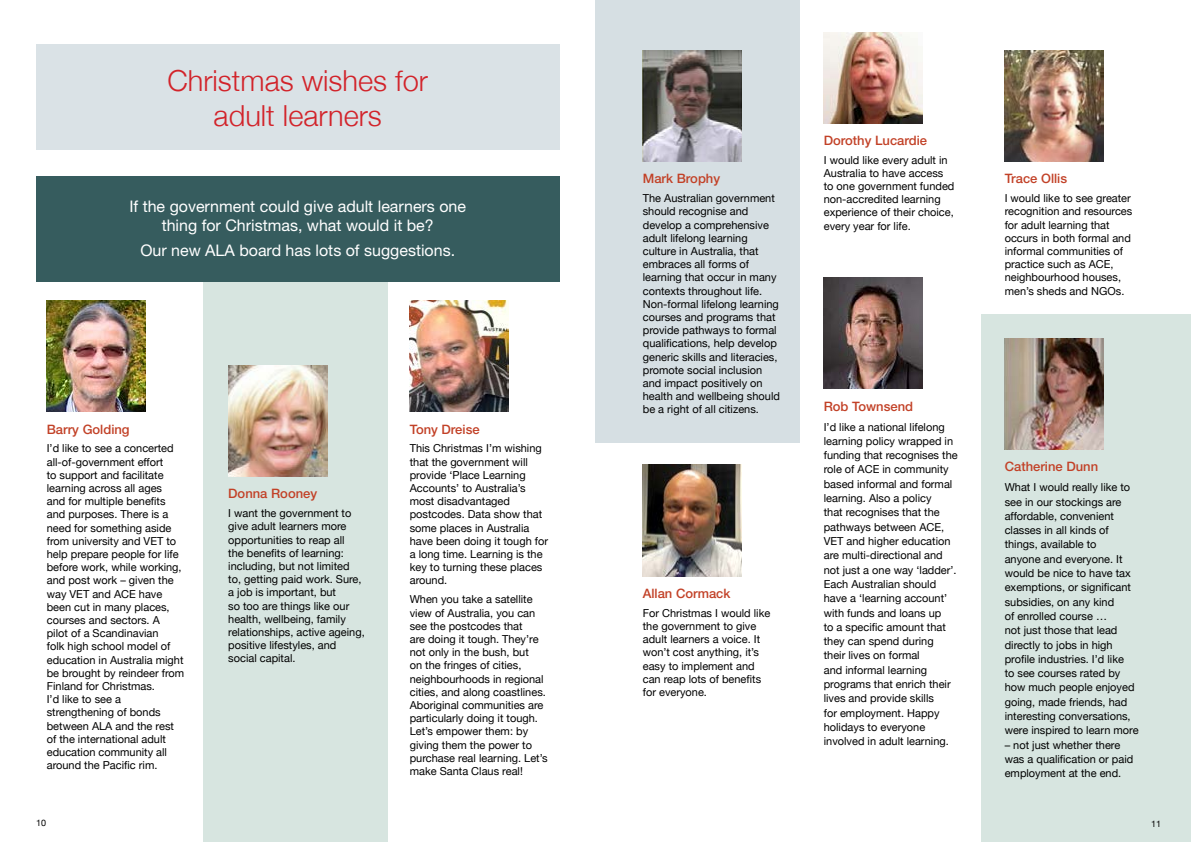
<style>
.page{position:relative;width:1191px;height:842px;background:#fff}
.page>*{position:absolute;margin:0;border:0;box-sizing:border-box;transform-origin:0 0}
.t1{font:300 29px/34.8px "Helvetica Neue";color:#d2232a;text-align:center}
.t2{font:16px/19.2px "Helvetica Neue";color:#fff;text-align:center}
.t3{font:500 13px "Helvetica Neue CE";color:#c24127}
.t4{font:11px/13.2px "Helvetica Neue";color:#000}
.t5{font:9px "Helvetica Neue";color:#000}
</style>
<div class="page">
<div style="left:203px;top:270px;width:184px;height:572px;background:#d7e5e0"></div>
<div style="left:595px;top:0;width:204px;height:442px;background:#d6dfe3"></div>
<div style="left:981px;top:315px;width:210px;height:527px;background:#d7e5e0"></div>
<div style="left:36px;top:44px;width:523px;height:106px;background:#dae2e6"></div>
<div style="left:36px;top:176px;width:523px;height:105px;background:#365c5e"></div>
<img style="left:47px;top:300px;width:99px;height:112px">
<img style="left:410px;top:300px;width:99px;height:112px">
<img style="left:228px;top:365px;width:99px;height:111px">
<img style="left:643px;top:465px;width:99px;height:111px">
<img style="left:643px;top:50px;width:99px;height:111px">
<img style="left:823px;top:32px;width:99px;height:91px">
<img style="left:823px;top:278px;width:99px;height:111px">
<img style="left:1004px;top:50px;width:99px;height:111px">
<img style="left:1004px;top:338px;width:99px;height:111px">
<h1 class="t1" style="left:167px;top:63px;width:262px">Christmas wishes for adult learners</h1>
<h2 class="t2" style="left:129px;top:196px;width:338px">If the government could give adult learners one thing for Christmas, what would it be?</h2>
<h2 class="t2" style="left:140px;top:240px;width:316px">Our new ALA board has lots of suggestions.</h2>
<p class="t3" style="left:47px;top:421px;width:84px">Barry Golding</p>
<p class="t4" style="left:47px;top:442px;width:139px">I’d like to see a concerted all-of-government effort<br>to support and facilitate learning across all ages<br>and for multiple benefits and purposes. There is a need for something aside from university and VET to help prepare people for life before work, while working, and post work – given the way VET and ACE have been cut in many places, courses and sectors. A<br>pilot of a Scandinavian<br>folk high school model of education in Australia might be brought by reindeer from<br>Finland for Christmas.<br>I’d like to see a strengthening of bonds between ALA and the rest of the international adult education community all around the Pacific rim.</p>
<p class="t3" style="left:228px;top:486px;width:90px">Donna Rooney</p>
<p class="t4" style="left:228px;top:507px;width:138px">I want the government to give adult learners more opportunities to reap all<br>the benefits of learning: including, but not limited to, getting paid work. Sure, a job is important, but<br>so too are things like our health, wellbeing, family relationships, active ageing, positive lifestyles, and social capital.</p>
<p class="t3" style="left:410px;top:421px;width:71px">Tony Dreise</p>
<p class="t4" style="left:410px;top:442px;width:140px">This Christmas I’m wishing that the government will provide ‘Place Learning<br>Accounts’ to Australia’s most disadvantaged postcodes. Data show that some places in Australia have been doing it tough for a long time. Learning is the key to turning these places around.</p>
<p class="t4" style="left:410px;top:593px;width:139px">When you take a satellite view of Australia, you can see the postcodes that<br>are doing it tough. They’re not only in the bush, but<br>on the fringes of cities, neighbourhoods in regional cities, and along coastlines.<br>Aboriginal communities are particularly doing it tough.<br>Let’s empower them: by giving them the power to purchase real learning. Let’s make Santa Claus real!</p>
<p class="t3" style="left:643px;top:171px;width:79px">Mark Brophy</p>
<p class="t4" style="left:643px;top:192px;width:139px">The Australian government should recognise and develop a comprehensive adult lifelong learning culture in Australia, that embraces all forms of learning that occur in many contexts throughout life.<br>Non-formal lifelong learning courses and programs that provide pathways to formal qualifications, help develop generic skills and literacies, promote social inclusion and impact positively on health and wellbeing should be a right of all citizens.</p>
<p class="t3" style="left:643px;top:585px;width:89px">Allan Cormack</p>
<p class="t4" style="left:643px;top:606px;width:129px">For Christmas I would like the government to give adult learners a voice. It won’t cost anything, it’s easy to implement and can reap lots of benefits for everyone.</p>
<p class="t3" style="left:823px;top:132px;width:105px">Dorothy Lucardie</p>
<p class="t4" style="left:823px;top:153px;width:132px">I would like every adult in<br>Australia to have access to one government funded non-accredited learning experience of their choice, every year for life.</p>
<p class="t3" style="left:823px;top:398px;width:91px">Rob Townsend</p>
<p class="t4" style="left:823px;top:419px;width:135px;line-height:14.3px">I’d like a national lifelong learning policy wrapped in funding that recognises the role of ACE in community based informal and formal learning. Also a policy<br>that recognises that the pathways between ACE,<br>VET and higher education are multi-directional and not just a one way ‘ladder’.<br>Each Australian should have a ‘learning account’ with funds and loans up<br>to a specific amount that they can spend during their lives on formal<br>and informal learning programs that enrich their lives and provide skills<br>for employment. Happy holidays to everyone involved in adult learning.</p>
<p class="t3" style="left:1004px;top:171px;width:64px">Trace Ollis</p>
<p class="t4" style="left:1004px;top:192px;width:129px">I would like to see greater recognition and resources for adult learning that occurs in both formal and informal communities of practice such as ACE, neighbourhood houses, men’s sheds and NGOs.</p>
<p class="t3" style="left:1004px;top:459px;width:95px">Catherine Dunn</p>
<p class="t4" style="left:1004px;top:480px;width:135px;line-height:14.3px">What I would really like to see in our stockings are affordable, convenient classes in all kinds of things, available to<br>anyone and everyone. It would be nice to have tax exemptions, or significant subsidies, on any kind<br>of enrolled course …<br>not just those that lead directly to jobs in high profile industries. I’d like<br>to see courses rated by how much people enjoyed going, made friends, had interesting conversations, were inspired to learn more</p>
<p class="t4" style="left:1004px;top:737px;width:130px;line-height:14.3px">– not just whether there was a qualification or paid employment at the end.</p>
<p class="t5" style="left:36px;top:817px;width:12px">10</p>
<p class="t5" style="left:1151px;top:819px;width:12px">11</p>
</div>
